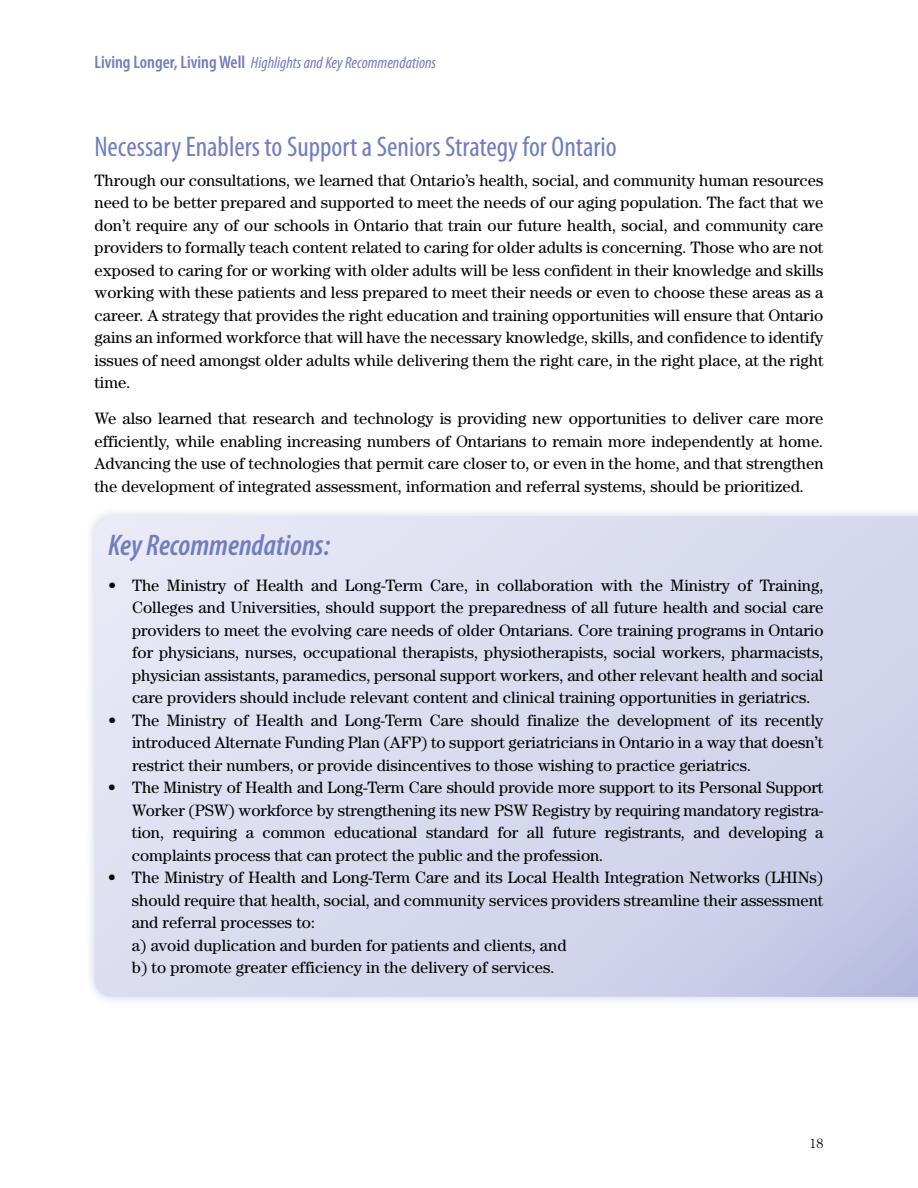
<style>
.page{position:relative;width:918px;height:1188px;background:#fff}
.page>*{position:absolute;margin:0;border:0;box-sizing:border-box;transform-origin:0 0}
.t1{font:italic 600 condensed 30px "Myriad Pro";color:#717dbd}
.t2{font:condensed 28.5px "Myriad Pro";color:#717dbd}
.t3{font:16.5px/22.5px "Century";color:#000;text-align:justify}
.t4{font:italic condensed 16.5px "Myriad Pro";color:#717dbd}
.t5{font:300 13.5px "Century";color:#000}
.s1{font-weight:600;font-style:normal;font-size:18px}
</style>
<div class="page">
<div style="left:85px;top:507px;width:833px;height:500px;background:#adb4db;opacity:.6"></div>
<svg style="left:94px;top:516px;width:824px;height:481px;background:#d7daee"></svg>
<p class="t4" style="left:94px;top:52px;width:343px"><span class="s1">Living Longer, Living Well</span> Highlights and Key Recommendations</p>
<h2 class="t2" style="left:94px;top:130px;width:524px">Necessary Enablers to Support a Seniors Strategy for Ontario</h2>
<p class="t3" style="left:94px;top:168px;width:731px">Through our consultations, we learned that Ontario’s health, social, and community human resources need to be better prepared and supported to meet the needs of our aging population. The fact that we don’t require any of our schools in Ontario that train our future health, social, and community care providers to formally teach content related to caring for older adults is concerning. Those who are not exposed to caring for or working with older adults will be less confident in their knowledge and skills working with these patients and less prepared to meet their needs or even to choose these areas as a career. A strategy that provides the right education and training opportunities will ensure that Ontario gains an informed workforce that will have the necessary knowledge, skills, and confidence to identify issues of need amongst older adults while delivering them the right care, in the right place, at the right time.</p>
<p class="t3" style="left:94px;top:407px;width:731px">We also learned that research and technology is providing new opportunities to deliver care more efficiently, while enabling increasing numbers of Ontarians to remain more independently at home.<br>Advancing the use of technologies that permit care closer to, or even in the home, and that strengthen the development of integrated assessment, information and referral systems, should be prioritized.</p>
<h1 class="t1" style="left:108px;top:526px;width:223px">Key Recommendations:</h1>
<p class="t3" style="left:132px;top:573px;width:693px;text-indent:-24px">• The Ministry of Health and Long-Term Care, in collaboration with the Ministry of Training, Colleges and Universities, should support the preparedness of all future health and social care providers to meet the evolving care needs of older Ontarians. Core training programs in Ontario for physicians, nurses, occupational therapists, physiotherapists, social workers, pharmacists, physician assistants, paramedics, personal support workers, and other relevant health and social care providers should include relevant content and clinical training opportunities in geriatrics.</p>
<p class="t3" style="left:132px;top:708px;width:693px;text-indent:-24px">• The Ministry of Health and Long-Term Care should finalize the development of its recently introduced Alternate Funding Plan (AFP) to support geriatricians in Ontario in a way that doesn’t restrict their numbers, or provide disincentives to those wishing to practice geriatrics.</p>
<p class="t3" style="left:132px;top:776px;width:693px;text-indent:-24px">• The Ministry of Health and Long-Term Care should provide more support to its Personal Support Worker (PSW) workforce by strengthening its new PSW Registry by requiring mandatory registra&shy;tion, requiring a common educational standard for all future registrants, and developing a complaints process that can protect the public and the profession.</p>
<p class="t3" style="left:132px;top:866px;width:693px;text-align:left;text-indent:-24px">• The Ministry of Health and Long-Term Care and its Local Health Integration Networks (LHINs) should require that health, social, and community services providers streamline their assessment and referral processes to:<br>a) avoid duplication and burden for patients and clients, and<br>b) to promote greater efficiency in the delivery of services.</p>
<p class="t5" style="left:809px;top:1136px;width:16px">18</p>
</div>
